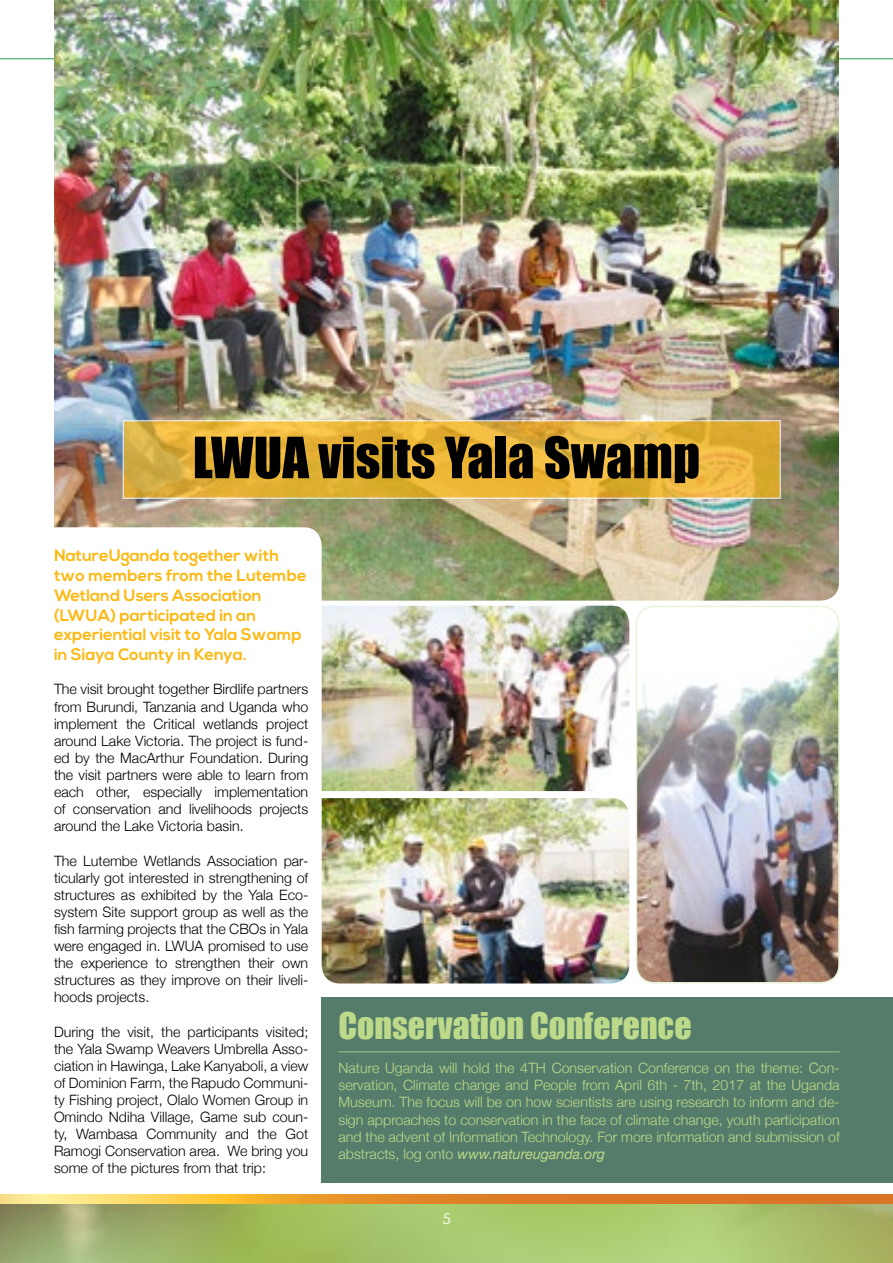
<style>
.page{position:relative;width:893px;height:1263px;background:#fff}
.page>*{position:absolute;margin:0;border:0;box-sizing:border-box;transform-origin:0 0}
.t1{font:52.5px "Impact";color:#000}
.t2{font:33.75px "Impact";color:#bcda89}
.t3{font:700 16.5px/19.8px "Nexa";color:#fdb913}
.t4{font:15px "Century Gothic";color:#fff}
.t5{font:300 14.25px/17.1px "Helvetica Neue";color:#000;text-align:justify}
.t6{font:300 14.25px/17.1px "Helvetica Neue";color:#bcda89;text-align:justify}
.s1{font-weight:400;font-style:italic}
</style>
<div class="page">
<img style="left:0;top:1203px;width:893px;height:60px">
<img style="left:0;top:1216px;width:66px;height:47px">
<svg style="left:0;top:1237px;width:6px;height:26px"></svg>
<hr style="left:0;top:58px;width:893px;height:1px;background:#1f9f49">
<svg style="left:0;top:1194px;width:893px;height:9px;background:#e79939"></svg>
<img style="left:54px;top:0;width:785px;height:601px">
<div style="left:19px;top:527px;width:303px;height:200px;background:#fff;border-radius:18px"></div>
<img style="left:636px;top:606px;width:203px;height:377px">
<div style="left:636px;top:606px;width:204px;height:377px;border:2px solid #eaf3da;border-radius:18px"></div>
<svg style="left:123px;top:420px;width:658px;height:79px;background:#e6b540"></svg>
<div style="left:322px;top:997px;width:571px;height:185px;background:#557c6b"></div>
<hr style="left:338px;top:1051px;width:502px;height:1px;background:#bcda89">
<img style="left:322px;top:606px;width:307px;height:185px">
<img style="left:322px;top:798px;width:307px;height:185px">
<h1 class="t1" style="left:193px;top:417px;width:509px">LWUA visits Yala Swamp</h1>
<p class="t3" style="left:54px;top:546px;width:254px">NatureUganda together with two members from the Lutembe<br>Wetland Users Association (LWUA) participated in an experiential visit to Yala Swamp in Siaya County in Kenya.</p>
<p class="t5" style="left:54px;top:680px;width:256px">The visit brought together Birdlife partners from Burundi, Tanzania and Uganda who implement the Critical wetlands project around Lake Victoria. The project is fund&shy;ed by the MacArthur Foundation. During the visit partners were able to learn from each other, especially implementation of conservation and livelihoods projects around the Lake Victoria basin.</p>
<p class="t5" style="left:54px;top:851px;width:256px">The Lutembe Wetlands Association par&shy;ticularly got interested in strengthening of structures as exhibited by the Yala Eco&shy;system Site support group as well as the fish farming projects that the CBOs in Yala were engaged in. LWUA promised to use the experience to strengthen their own structures as they improve on their liveli&shy;hoods projects.</p>
<p class="t5" style="left:54px;top:1022px;width:256px">During the visit, the participants visited; the Yala Swamp Weavers Umbrella Asso&shy;ciation in Hawinga, Lake Kanyaboli, a view of Dominion Farm, the Rapudo Communi&shy;ty Fishing project, Olalo Women Group in Omindo Ndiha Village, Game sub coun&shy;ty, Wambasa Community and the Got Ramogi Conservation area. We bring you some of the pictures from that trip:</p>
<h2 class="t2" style="left:338px;top:999px;width:355px">Conservation Conference</h2>
<p class="t6" style="left:338px;top:1059px;width:503px">Nature Uganda will hold the 4TH Conservation Conference on the theme: Con&shy;servation, Climate change and People from April 6th - 7th, 2017 at the Uganda Museum. The focus will be on how scientists are using research to inform and de&shy;sign approaches to conservation in the face of climate change, youth participation and the advent of Information Technology. For more information and submission of abstracts, log onto <span class="s1">www.natureuganda.org</span></p>
<p class="t4" style="left:442px;top:1210px;width:10px">5</p>
</div>
